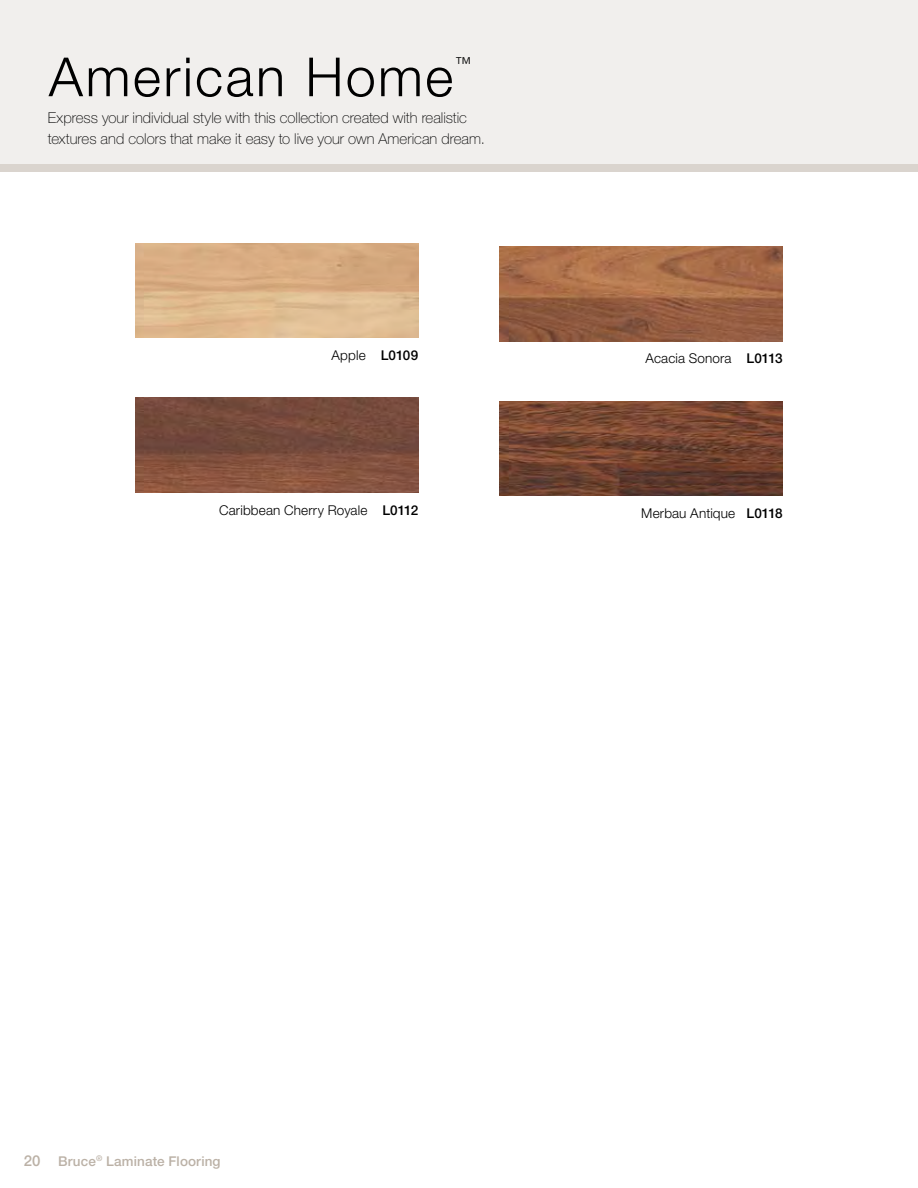
<style>
.page{position:relative;width:918px;height:1188px;background:#fff}
.page>*{position:absolute;margin:0;border:0;box-sizing:border-box;transform-origin:0 0}
.t1{font:300 54px "Helvetica Neue";letter-spacing:.045em;color:#000}
.t2{font:300 16.65px "Helvetica Neue";color:#000}
.t3{font:100 15px/21px "Helvetica Neue";color:#000}
.t4{font:500 15px "Helvetica Neue";color:#bbb1a6}
.t5{font:300 13.5px "Helvetica Neue";letter-spacing:.01em;color:#000}
.t6{font:500 13.5px "Helvetica Neue";letter-spacing:.01em;color:#bbb1a6}
.s1{font-weight:500}
</style>
<div class="page">
<div style="left:0;top:0;width:918px;height:167px;background:#f1efed"></div>
<div style="left:0;top:164px;width:918px;height:7px;background:#dad4ce"></div>
<img style="left:135px;top:243px;width:283px;height:95px">
<img style="left:135px;top:398px;width:283px;height:94px">
<img style="left:500px;top:247px;width:283px;height:94px">
<img style="left:500px;top:401px;width:283px;height:95px">
<h1 class="t1" style="left:49px;top:44px;width:406px">American Home</h1>
<p class="t2" style="left:455px;top:53px;width:18px">™</p>
<p class="t3" style="left:48px;top:107px;width:439px">Express your individual style with this collection created with realistic textures and colors that make it easy to live your own American dream.</p>
<p class="t5" style="left:332px;top:347px;width:88px">Apple <span class="s1">L0109</span></p>
<p class="t5" style="left:219px;top:502px;width:201px">Caribbean Cherry Royale <span class="s1">L0112</span></p>
<p class="t5" style="left:646px;top:350px;width:139px">Acacia Sonora <span class="s1">L0113</span></p>
<p class="t5" style="left:641px;top:505px;width:143px">Merbau Antique <span class="s1">L0118</span></p>
<p class="t4" style="left:24px;top:1152px;width:18px">20</p>
<p class="t6" style="left:58px;top:1153px;width:164px">Bruce<sup>®</sup> Laminate Flooring</p>
</div>
